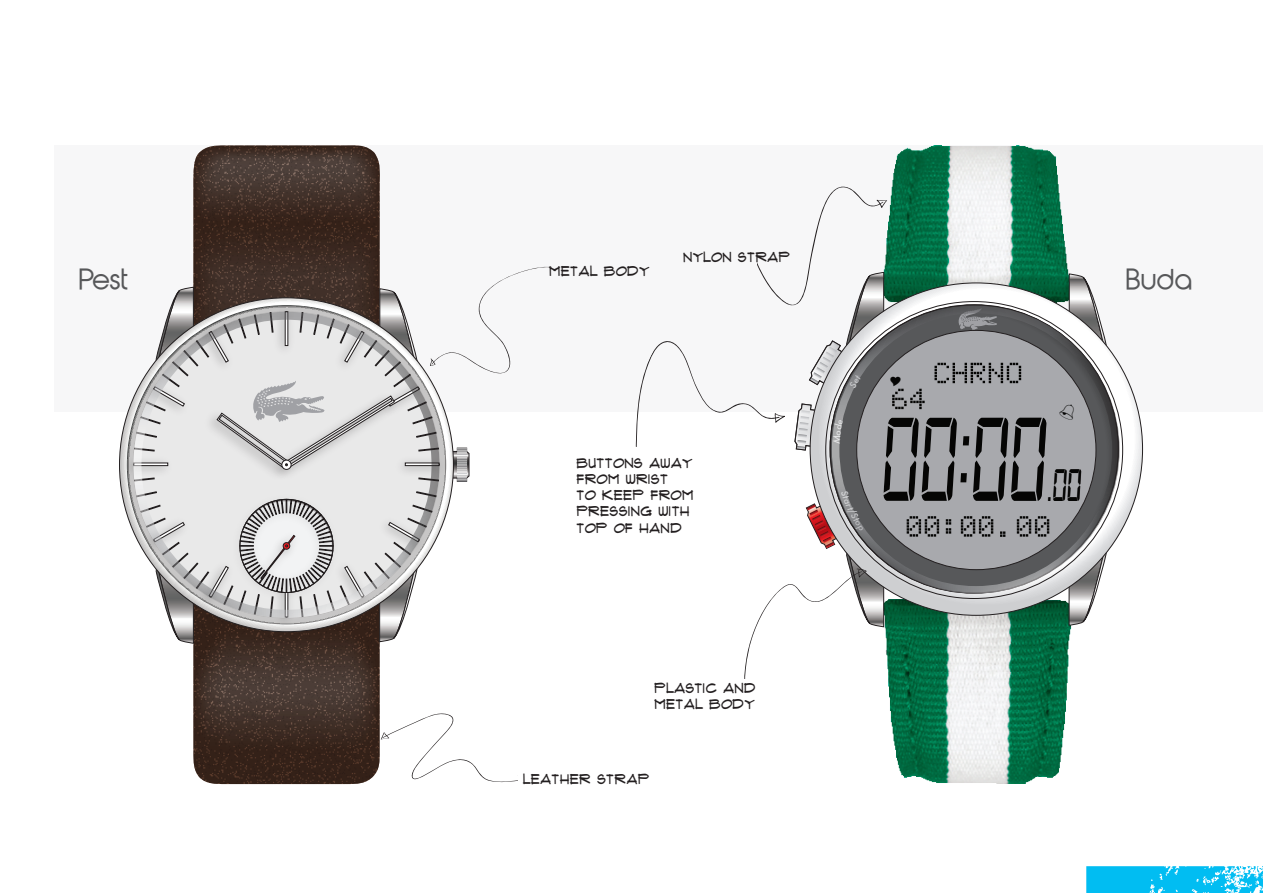
<style>
.page{position:relative;width:1263px;height:893px;background:#fff}
.page>*{position:absolute;margin:0;border:0;box-sizing:border-box;transform-origin:0 0}
.t1{font:italic 127.05px "Digital 7";color:#050504;scale:.63 1}
.t2{font:italic 48.3px "Digital 7";color:#050504;scale:.63 1}
.Heading{font:27px "Abeatby Kai";letter-spacing:-.015em;color:#57585a}
.callouts{font:13.5px/16.2px "Flux Architect";color:#231f20}
</style>
<div class="page">
<div style="left:54px;top:145px;width:1209px;height:267px;background:#f7f7f8"></div>
<img style="left:892px;top:145px;width:167px;height:41px">
<img style="left:888px;top:678px;width:180px;height:106px">
<svg style="left:810px;top:283px;width:332px;height:332px"></svg>
<svg style="left:1107px;top:345px;width:13px;height:208px"></svg>
<img style="left:193px;top:145px;width:188px;height:639px">
<img style="left:119px;top:398px;width:330px;height:136px">
<svg style="left:168px;top:618px;width:236px;height:26px;background:#716560"></svg>
<svg style="left:133px;top:395px;width:306px;height:223px;background:#cfcfcf"></svg>
<svg style="left:134px;top:265px;width:417px;height:217px"></svg>
<svg style="left:381px;top:713px;width:136px;height:70px"></svg>
<svg style="left:635px;top:186px;width:472px;height:492px"></svg>
<p class="callouts" style="left:683px;top:249px;width:109px">NYLON STRAP</p>
<p class="callouts" style="left:549px;top:263px;width:102px">METAL BODY</p>
<p class="Heading" style="left:80px;top:269px;width:51px">Pest</p>
<p class="Heading" style="left:1127px;top:269px;width:68px">Buda</p>
<p class="callouts" style="left:577px;top:454px;width:119px">BUTTONS AWAY<br>FROM WRIST<br>TO KEEP FROM<br>PRESSING WITH<br>TOP OF HAND</p>
<p class="callouts" style="left:655px;top:679px;width:103px">PLASTIC AND<br>METAL BODY</p>
<p class="callouts" style="left:523px;top:770px;width:128px">LEATHER STRAP</p>
<p class="t1" style="left:882px;top:404px;width:265px">00:00</p>
<p class="t2" style="left:1048px;top:464px;width:56px">.00</p>
</div>
